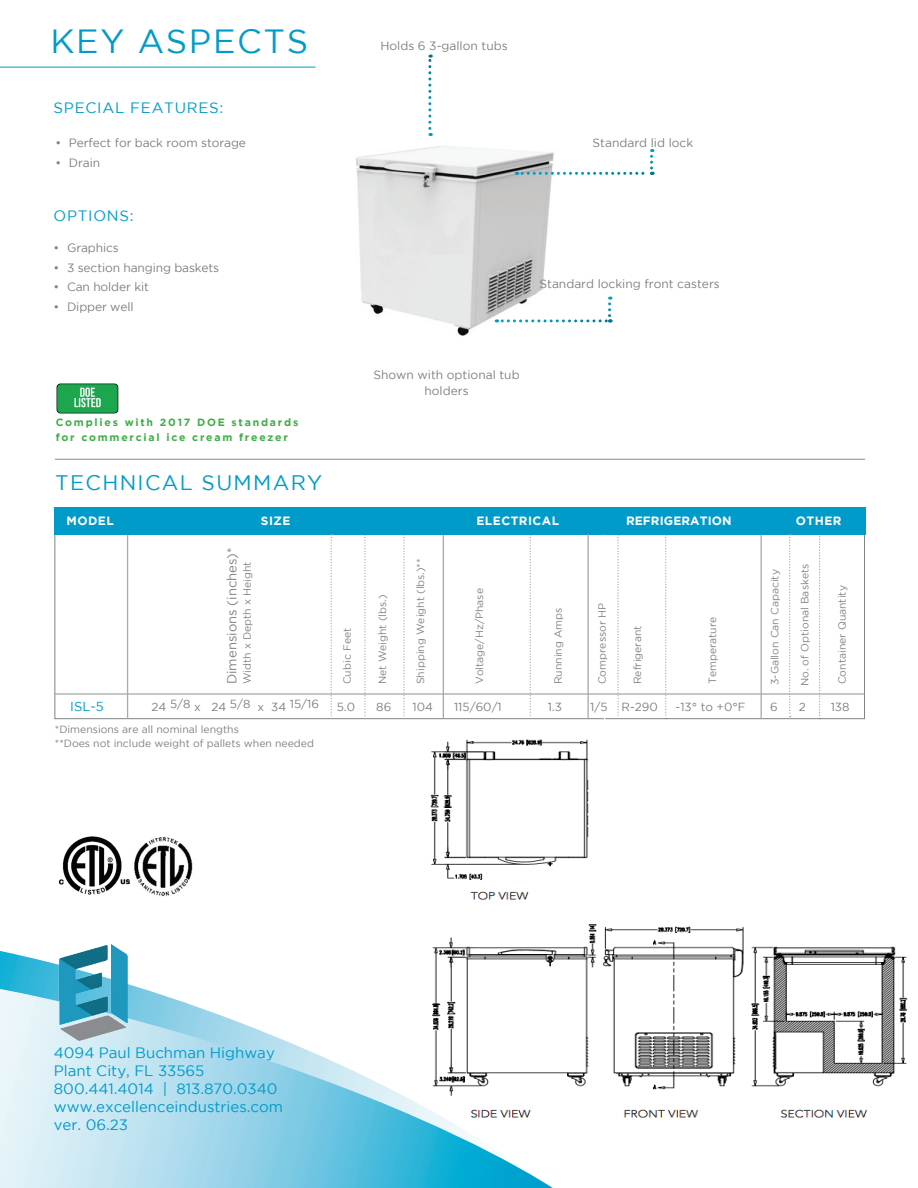
<style>
.page{position:relative;width:918px;height:1188px;background:#fff}
.page>*{position:absolute;margin:0;border:0;box-sizing:border-box;transform-origin:0 0}
.t1{font:33.45px "Gotham";letter-spacing:.05em;color:#009bc8}
.t2{font:21px "Gotham";letter-spacing:.065em;color:#009bc8}
.t3{font:15px/18px "Gotham";color:#009bc8}
.t4{font:15px "Gotham";letter-spacing:.05em;color:#009bc8}
.t5{font:13.05px "Gotham";color:#808285}
.t6{font:13.05px "Gotham";color:#009bc8}
.t7{font:12px/16.5px "Gotham";color:#7f8080;text-align:center}
.t8{font:700 12px "Gotham";letter-spacing:.04em;color:#fff}
.t9{font:700 12px "Gotham";letter-spacing:.01em;color:#fff}
.t10{font:11.7px "Gotham";color:#7f8080}
.t11{font:10.5px "Gotham";color:#808285}
.t12{font:10.5px/14.4px "Gotham";color:#7f8080}
.t13{font:700 10.5px/15px "Gotham";letter-spacing:.17em;color:#40ae49}
</style>
<div class="page">
<img style="left:430px;top:739px;width:478px;height:379px">
<img style="left:356px;top:122px;width:245px;height:214px">
<svg style="left:0;top:951px;width:549px;height:38px"></svg>
<svg style="left:0;top:989px;width:553px;height:199px"></svg>
<svg style="left:665px;top:535px;width:2px;height:181px"></svg>
<svg style="left:819px;top:535px;width:1px;height:181px"></svg>
<hr style="left:127px;top:535px;width:1px;height:184px;background:#a8a9ad">
<hr style="left:443px;top:535px;width:1px;height:184px;background:#a8a9ad">
<svg style="left:403px;top:535px;width:2px;height:184px"></svg>
<svg style="left:617px;top:535px;width:2px;height:184px"></svg>
<svg style="left:364px;top:535px;width:2px;height:184px"></svg>
<svg style="left:530px;top:535px;width:1px;height:184px"></svg>
<div style="left:54px;top:507px;width:811px;height:28px;background:#009bc8"></div>
<svg style="left:331px;top:534px;width:1px;height:185px"></svg>
<hr style="left:604px;top:535px;width:1px;height:263px;background:#fff">
<hr style="left:761px;top:535px;width:1px;height:184px;background:#a8a9ad">
<hr style="left:54px;top:693px;width:810px;height:2px;background:#a8a9ad">
<hr style="left:55px;top:459px;width:810px;height:1px;background:#939598">
<hr style="left:587px;top:534px;width:2px;height:185px;background:#a8a9ad">
<svg style="left:428px;top:55px;width:3px;height:81px"></svg>
<svg style="left:496px;top:297px;width:115px;height:25px"></svg>
<hr style="left:0;top:67px;width:316px;height:1px;background:#009bc8">
<img style="left:134px;top:837px;width:59px;height:59px">
<img style="left:57px;top:945px;width:82px;height:99px">
<svg style="left:516px;top:149px;width:137px;height:26px"></svg>
<svg style="left:789px;top:534px;width:2px;height:183px"></svg>
<img style="left:56px;top:383px;width:63px;height:31px">
<img style="left:58px;top:836px;width:73px;height:59px">
<h1 class="t1" style="left:51px;top:23px;width:259px">KEY ASPECTS</h1>
<h3 class="t4" style="left:54px;top:99px;width:171px">SPECIAL FEATURES:</h3>
<p class="t7" style="left:55px;top:135px;width:192px">• Perfect for back room storage</p>
<p class="t7" style="left:55px;top:154px;width:46px">• Drain</p>
<h3 class="t4" style="left:54px;top:207px;width:82px">OPTIONS:</h3>
<p class="t7" style="left:54px;top:240px;width:67px">• Graphics</p>
<p class="t7" style="left:54px;top:259px;width:167px">• 3 section hanging baskets</p>
<p class="t7" style="left:54px;top:279px;width:97px">• Can holder kit</p>
<p class="t7" style="left:54px;top:298px;width:82px">• Dipper well</p>
<p class="t13" style="left:56px;top:415px;width:244px">Complies with 2017 DOE standards for commercial ice cream freezer</p>
<h2 class="t2" style="left:55px;top:471px;width:269px">TECHNICAL SUMMARY</h2>
<p class="t7" style="left:380px;top:38px;width:129px">Holds 6 3-gallon tubs</p>
<p class="t7" style="left:593px;top:135px;width:102px">Standard lid lock</p>
<p class="t7" style="left:540px;top:275px;width:182px">Standard locking front casters</p>
<p class="t7" style="left:373px;top:366px;width:148px">Shown with optional tub holders</p>
<p class="t8" style="left:67px;top:514px;width:49px">MODEL</p>
<p class="t8" style="left:261px;top:514px;width:31px">SIZE</p>
<p class="t8" style="left:476px;top:514px;width:84px">ELECTRICAL</p>
<p class="t9" style="left:626px;top:514px;width:107px">REFRIGERATION</p>
<p class="t8" style="left:796px;top:514px;width:47px">OTHER</p>
<p class="t5" style="left:225px;top:684px;width:138px;rotate:-90deg">Dimensions (inches)*</p>
<p class="t11" style="left:241px;top:684px;width:124px;rotate:-90deg">Width x Depth x Height</p>
<p class="t11" style="left:341px;top:684px;width:58px;rotate:-90deg">Cubic Feet</p>
<p class="t11" style="left:377px;top:684px;width:91px;rotate:-90deg">Net Weight (lbs.)</p>
<p class="t11" style="left:415px;top:684px;width:127px;rotate:-90deg">Shipping Weight (lbs.)**</p>
<p class="t11" style="left:474px;top:684px;width:97px;rotate:-90deg">Voltage/Hz/Phase</p>
<p class="t11" style="left:552px;top:684px;width:78px;rotate:-90deg">Running Amps</p>
<p class="t11" style="left:596px;top:684px;width:83px;rotate:-90deg">Compressor HP</p>
<p class="t11" style="left:632px;top:684px;width:60px;rotate:-90deg">Refrigerant</p>
<p class="t11" style="left:707px;top:684px;width:69px;rotate:-90deg">Temperature</p>
<p class="t11" style="left:769px;top:685px;width:117px;rotate:-90deg">3-Gallon Can Capacity</p>
<p class="t11" style="left:799px;top:686px;width:124px;rotate:-90deg">No. of Optional Baskets</p>
<p class="t11" style="left:836px;top:684px;width:101px;rotate:-90deg">Container Quantity</p>
<p class="t6" style="left:70px;top:700px;width:35px">ISL-5</p>
<p class="t10" style="left:152px;top:698px;width:169px">24 5/8 x 24 5/8 x 34 15/16</p>
<p class="t10" style="left:337px;top:701px;width:20px">5.0</p>
<p class="t10" style="left:376px;top:701px;width:17px">86</p>
<p class="t10" style="left:412px;top:701px;width:22px">104</p>
<p class="t10" style="left:454px;top:701px;width:49px">115/60/1</p>
<p class="t10" style="left:548px;top:701px;width:16px">1.3</p>
<p class="t10" style="left:590px;top:701px;width:69px">1/5 R-290</p>
<p class="t10" style="left:676px;top:701px;width:71px">-13° to +0°F</p>
<p class="t10" style="left:770px;top:701px;width:9px">6</p>
<p class="t10" style="left:799px;top:701px;width:9px">2</p>
<p class="t10" style="left:831px;top:701px;width:20px">138</p>
<p class="t12" style="left:55px;top:722px;width:261px">*Dimensions are all nominal lengths<br>**Does not include weight of pallets when needed</p>
<h3 class="t3" style="left:54px;top:1044px;width:231px">4094 Paul Buchman Highway<br>Plant City, FL 33565<br>800.441.4014 | 813.870.0340 www.excellenceindustries.com ver. 06.23</h3>
</div>
